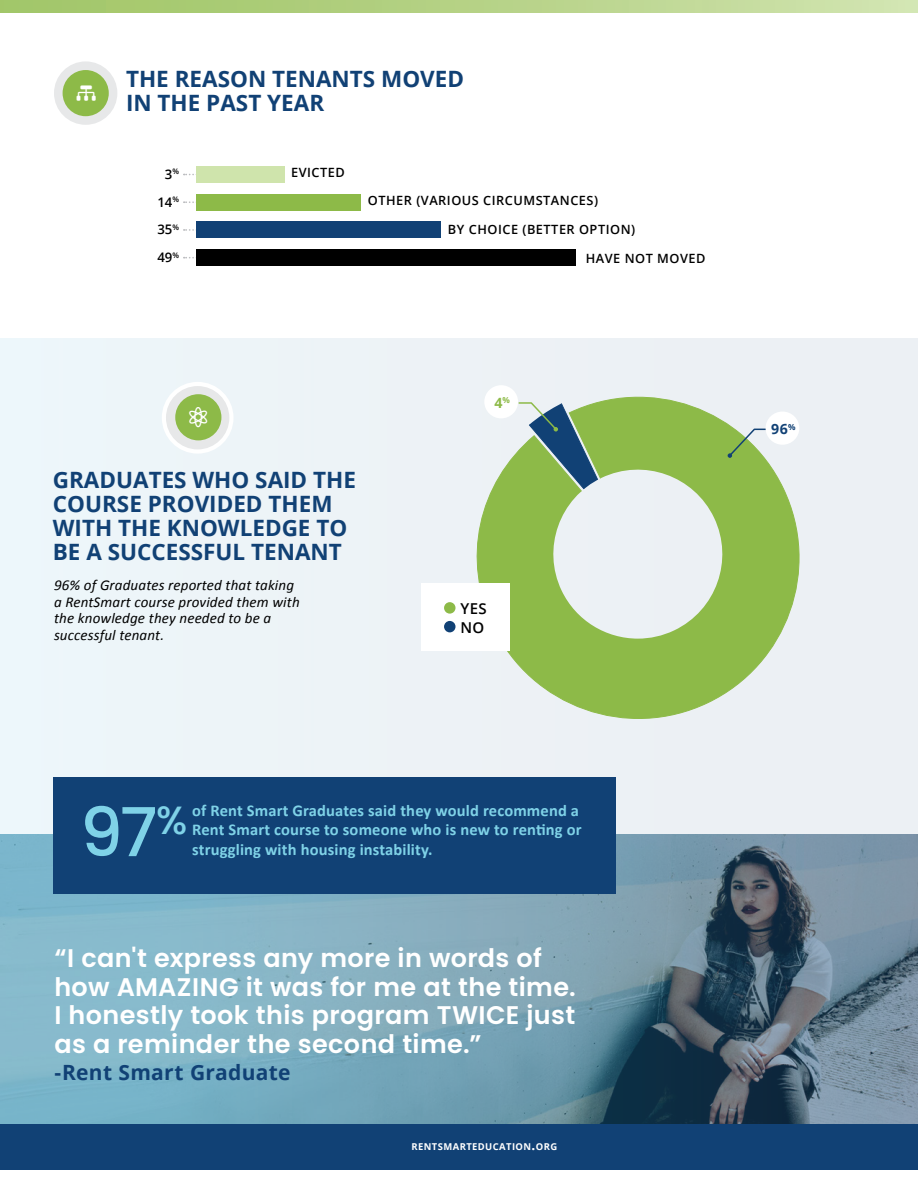
<style>
.page{position:relative;width:918px;height:1188px;background:#fff}
.page>*{position:absolute;margin:0;border:0;box-sizing:border-box;transform-origin:0 0}
.t1{font:500 67.5px "Poppins";color:#7fd2e7}
.t2{font:600 25.5px/28.5px "Poppins";letter-spacing:.015em;color:#fff}
.t3{font:700 22.5px/24px "Open Sans";color:#114175}
.t4{font:700 21px "Open Sans";letter-spacing:.015em;color:#114175}
.Body{font:700 16.5px/19.5px "Calibri";letter-spacing:.01em;color:#7fd2e7}
.Body-2{font:italic 15px/16.5px "Calibri";letter-spacing:.01em;color:#000}
.Diagram_body{font:600 15px "Open Sans";color:#000}
.Diagram_body-2{font:700 14.1px "Open Sans";color:#114175}
.Diagram_body-3{font:700 14.1px "Open Sans";color:#8dba48}
.Diagram___small{font:600 13.2px/27.8px "Open Sans";color:#000;text-align:justify}
.Diagram_Body_-_Large{font:600 12.75px "Open Sans";letter-spacing:.04em;color:#000}
.t5{font:700 9.45px "Open Sans";letter-spacing:.045em;color:#fff}
.s1{font-size:13.5px}
</style>
<div class="page">
<div style="left:0;top:1123px;width:918px;height:47px;background:#114175"></div>
<svg style="left:1px;top:834px;width:917px;height:289px;background:#7097a9"></svg>
<svg style="left:0;top:338px;width:1px;height:785px"></svg>
<svg style="left:184px;top:201px;width:12px;height:2px"></svg>
<svg style="left:184px;top:229px;width:10px;height:2px"></svg>
<svg style="left:184px;top:257px;width:12px;height:2px"></svg>
<div style="left:196px;top:249px;width:380px;height:17px;background:#000"></div>
<div style="left:196px;top:221px;width:245px;height:17px;background:#114175"></div>
<div style="left:196px;top:194px;width:165px;height:17px;background:#8dba48"></div>
<div style="left:196px;top:166px;width:89px;height:17px;background:#cfe4ac"></div>
<div style="left:54px;top:61px;width:63px;height:64px;background:#e7e8e9;border-radius:50%"></div>
<div style="left:63px;top:70px;width:46px;height:46px;background:#8dba48;border-radius:50%"></div>
<svg style="left:0;top:0;width:918px;height:12px;background:#b6d388"></svg>
<div style="left:0;top:339px;width:918px;height:495px;background:#edf3f7"></div>
<div style="left:162px;top:382px;width:72px;height:72px;background:#fff;border-radius:50%"></div>
<div style="left:166px;top:386px;width:63px;height:63px;background:#e7e8e9;border-radius:50%"></div>
<div style="left:175px;top:394px;width:46px;height:46px;background:#8dba48;border-radius:50%"></div>
<svg style="left:461px;top:396px;width:339px;height:323px"></svg>
<svg style="left:728px;top:428px;width:40px;height:30px"></svg>
<svg style="left:518px;top:396px;width:108px;height:142px"></svg>
<div style="left:484px;top:385px;width:34px;height:33px;background:#fff;border-radius:50%"></div>
<div style="left:766px;top:412px;width:33px;height:33px;background:#fff;border-radius:50%"></div>
<div style="left:422px;top:584px;width:88px;height:67px;background:#fff"></div>
<div style="left:444px;top:602px;width:12px;height:12px;background:#8dba48;border-radius:50%"></div>
<div style="left:444px;top:621px;width:12px;height:11px;background:#114175;border-radius:50%"></div>
<div style="left:54px;top:777px;width:562px;height:116px;background:#114175"></div>
<h4 class="t3" style="left:126px;top:66px;width:340px">THE REASON TENANTS MOVED<br>IN THE PAST YEAR</h4>
<p class="Diagram___small" style="left:165px;top:160px;width:16px">3<sup>%</sup></p>
<p class="Diagram_Body_-_Large" style="left:291px;top:164px;width:55px">EVICTED</p>
<p class="Diagram___small" style="left:157px;top:188px;width:23px">14<sup>% </sup>35<sup>% </sup>49<sup>%</sup></p>
<p class="Diagram_Body_-_Large" style="left:368px;top:191px;width:232px">OTHER (VARIOUS CIRCUMSTANCES)</p>
<p class="Diagram_Body_-_Large" style="left:448px;top:221px;width:189px">BY CHOICE (BETTER OPTION)</p>
<p class="Diagram_Body_-_Large" style="left:586px;top:249px;width:121px">HAVE NOT MOVED</p>
<h4 class="t3" style="left:53px;top:468px;width:305px">GRADUATES WHO SAID THE<br>COURSE PROVIDED THEM<br>WITH THE KNOWLEDGE TO<br>BE A SUCCESSFUL TENANT</h4>
<p class="Body-2" style="left:54px;top:577px;width:247px">96% of Graduates reported that taking a RentSmart course provided them with the knowledge they needed to be a successful tenant.</p>
<p class="Diagram_body-3" style="left:494px;top:393px;width:17px">4<sup>%</sup></p>
<p class="Diagram_body" style="left:460px;top:599px;width:28px">YES</p>
<p class="Diagram_body" style="left:460px;top:617px;width:25px">NO</p>
<p class="t1" style="left:80px;top:793px;width:109px">97<sup>%</sup></p>
<p class="Body" style="left:192px;top:800px;width:391px">of Rent Smart Graduates said they would recommend a<br>Rent Smart course to someone who is new to renting or struggling with housing instability.</p>
<h2 class="t2" style="left:54px;top:944px;width:523px">“I can't express any more in words of how AMAZING it was for me at the time.<br>I honestly took this program TWICE just as a reminder the second time.”</h2>
<h2 class="t4" style="left:54px;top:1057px;width:238px">-Rent Smart Graduate</h2>
<p class="t5" style="left:412px;top:1140px;width:147px">RENTSMARTEDUCATION<span class="s1">.</span>ORG</p>
<p class="Diagram_body-2" style="left:771px;top:419px;width:26px">96<sup>%</sup></p>
</div>
